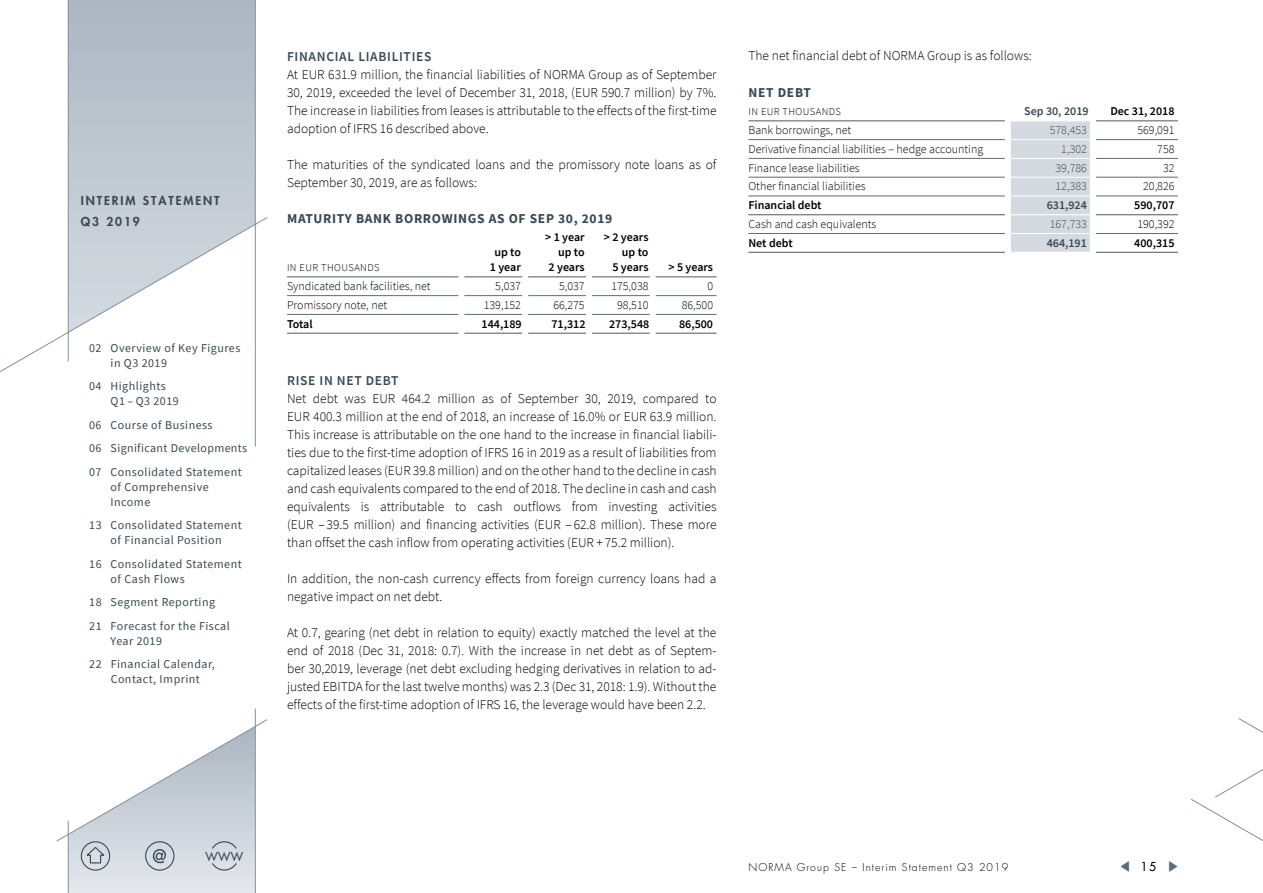
<style>
.page{position:relative;width:1263px;height:893px;background:#fff}
.page>*{position:absolute;margin:0;border:0;box-sizing:border-box;transform-origin:0 0}
.t1{font:300 13.5px/18px "Source Sans Pro";color:#000;text-align:justify}
.t2{font:700 13.5px "Source Sans Pro";letter-spacing:.05em;color:#394954}
.t3{font:600 13.5px "Source Sans Pro";letter-spacing:.05em;color:#394954}
.t4{font:13.5px "Source Sans Pro";color:#5d6c79;scale:.75 1}
.t5{font:12px/15px "Source Sans Pro";letter-spacing:.04em;color:#394954}
.t6{font:300 12px "Source Sans Pro";color:#000}
.t7{font:600 12px/15px "Source Sans Pro";color:#000;text-align:right}
.t8{font:300 12px "Source Sans Pro";color:#394954}
.t9{font:600 12px "Source Sans Pro";color:#394954}
.t10{font:800 12px/21px "Futura LT Pro";letter-spacing:.16em;color:#394954}
.t11{font:500 12px "Futura LT Pro";color:#394954}
.t12{font:300 10.5px "Futura LT Pro";letter-spacing:.1em;color:#000}
.t13{font:300 10.5px "Source Sans Pro";letter-spacing:.04em;color:#000}
.s1{font-family:"Futura LT Pro";font-weight:500;font-size:12px;color:#000}
</style>
<div class="page">
<hr style="left:255px;top:709px;width:1px;height:184px;background:#82909d">
<svg style="left:69px;top:0;width:186px;height:217px;background:#b9c2cb"></svg>
<hr style="left:68px;top:0;width:1px;height:361px;background:#82909d">
<svg style="left:0;top:217px;width:268px;height:162px"></svg>
<hr style="left:255px;top:0;width:1px;height:446px;background:#82909d">
<svg style="left:1238px;top:718px;width:25px;height:15px"></svg>
<svg style="left:1191px;top:769px;width:72px;height:72px"></svg>
<svg style="left:56px;top:719px;width:212px;height:174px"></svg>
<hr style="left:287px;top:276px;width:171px;height:1px;background:#5d6c79">
<hr style="left:464px;top:276px;width:58px;height:1px;background:#5d6c79">
<hr style="left:528px;top:276px;width:58px;height:1px;background:#5d6c79">
<hr style="left:592px;top:276px;width:58px;height:1px;background:#5d6c79">
<hr style="left:656px;top:276px;width:60px;height:1px;background:#5d6c79">
<hr style="left:287px;top:333px;width:171px;height:1px;background:#5d6c79">
<hr style="left:464px;top:333px;width:58px;height:1px;background:#5d6c79">
<hr style="left:528px;top:333px;width:58px;height:1px;background:#5d6c79">
<hr style="left:592px;top:333px;width:58px;height:1px;background:#5d6c79">
<hr style="left:656px;top:333px;width:60px;height:1px;background:#5d6c79">
<hr style="left:287px;top:295px;width:171px;height:1px;background:#5d6c79">
<hr style="left:464px;top:295px;width:58px;height:1px;background:#5d6c79">
<hr style="left:528px;top:295px;width:58px;height:1px;background:#5d6c79">
<hr style="left:592px;top:295px;width:58px;height:1px;background:#5d6c79">
<hr style="left:656px;top:295px;width:60px;height:1px;background:#5d6c79">
<hr style="left:287px;top:314px;width:171px;height:1px;background:#5d6c79">
<hr style="left:464px;top:314px;width:58px;height:1px;background:#5d6c79">
<hr style="left:528px;top:314px;width:58px;height:1px;background:#5d6c79">
<hr style="left:592px;top:314px;width:58px;height:1px;background:#5d6c79">
<hr style="left:656px;top:314px;width:60px;height:1px;background:#5d6c79">
<svg style="left:1008px;top:121px;width:88px;height:132px;background:#dadee3"></svg>
<hr style="left:748px;top:120px;width:257px;height:1px;background:#5d6c79">
<hr style="left:1096px;top:120px;width:82px;height:1px;background:#5d6c79">
<hr style="left:748px;top:214px;width:257px;height:1px;background:#5d6c79">
<hr style="left:1096px;top:214px;width:82px;height:1px;background:#5d6c79">
<hr style="left:748px;top:252px;width:257px;height:1px;background:#5d6c79">
<hr style="left:1096px;top:252px;width:82px;height:1px;background:#5d6c79">
<hr style="left:1011px;top:214px;width:79px;height:1px;background:#fff">
<hr style="left:1011px;top:252px;width:79px;height:1px;background:#fff">
<hr style="left:748px;top:139px;width:257px;height:1px;background:#5d6c79">
<hr style="left:1096px;top:139px;width:82px;height:1px;background:#5d6c79">
<hr style="left:748px;top:158px;width:257px;height:1px;background:#5d6c79">
<hr style="left:1096px;top:158px;width:82px;height:1px;background:#5d6c79">
<hr style="left:748px;top:177px;width:257px;height:1px;background:#5d6c79">
<hr style="left:1096px;top:177px;width:82px;height:1px;background:#5d6c79">
<hr style="left:748px;top:196px;width:257px;height:1px;background:#5d6c79">
<hr style="left:1096px;top:196px;width:82px;height:1px;background:#5d6c79">
<hr style="left:748px;top:233px;width:257px;height:1px;background:#5d6c79">
<hr style="left:1096px;top:233px;width:82px;height:1px;background:#5d6c79">
<hr style="left:1011px;top:139px;width:79px;height:1px;background:#fff">
<hr style="left:1011px;top:158px;width:79px;height:1px;background:#fff">
<hr style="left:1011px;top:177px;width:79px;height:1px;background:#fff">
<hr style="left:1011px;top:196px;width:79px;height:1px;background:#fff">
<hr style="left:1011px;top:233px;width:79px;height:1px;background:#fff">
<p class="t10" style="left:81px;top:189px;width:140px">INTERIM STATEMENT<br>Q3 2019</p>
<p class="t5" style="left:111px;top:340px;width:131px;text-indent:-21px">02 Overview of Key Figures in Q3 2019</p>
<p class="t5" style="left:111px;top:379px;width:70px;text-indent:-21px">04 Highlights<br>Q1 – Q3 2019</p>
<p class="t5" style="left:89px;top:413px;width:160px;line-height:23.5px">06 Course of Business<br>06 Significant Developments<br>07 Consolidated Statement</p>
<p class="t5" style="left:111px;top:479px;width:100px">of Comprehensive<br>Income</p>
<p class="t5" style="left:89px;top:518px;width:154px;text-align:center">13 Consolidated Statement of Financial Position</p>
<p class="t5" style="left:111px;top:556px;width:133px;text-indent:-21px">16 Consolidated Statement of Cash Flows</p>
<p class="t5" style="left:89px;top:590px;width:142px;line-height:23.5px">18 Segment Reporting<br>21 Forecast for the Fiscal</p>
<p class="t5" style="left:89px;top:629px;width:127px;line-height:23.5px;text-indent:21px">Year 2019<br>22 Financial Calendar,</p>
<p class="t5" style="left:111px;top:672px;width:91px">Contact, Imprint</p>
<p class="t3" style="left:287px;top:47px;width:146px">FINANCIAL LIABILITIES</p>
<p class="t1" style="left:287px;top:65px;width:431px">At EUR 631.9 million, the financial liabilities of NORMA Group as of September 30, 2019, exceeded the level of December 31, 2018, (EUR 590.7 million) by 7%.<br>The increase in liabilities from leases is attributable to the effects of the first-time adoption of IFRS 16 described above.</p>
<p class="t1" style="left:287px;top:155px;width:431px">The maturities of the syndicated loans and the promissory note loans as of<br>September 30, 2019, are as follows:</p>
<p class="t2" style="left:287px;top:209px;width:327px">MATURITY BANK BORROWINGS AS OF SEP 30, 2019</p>
<p class="t13" style="left:287px;top:261px;width:94px">IN EUR THOUSANDS</p>
<p class="t7" style="left:545px;top:230px;width:41px">&gt; 1 year up to<br>2 years</p>
<p class="t7" style="left:604px;top:230px;width:46px">&gt; 2 years up to<br>5 years</p>
<p class="t7" style="left:490px;top:245px;width:33px;text-align:center">up to<br>1 year</p>
<p class="t7" style="left:668px;top:260px;width:46px">&gt; 5 years</p>
<p class="t6" style="left:287px;top:279px;width:145px">Syndicated bank facilities, net</p>
<p class="t6" style="left:495px;top:279px;width:27px">5,037</p>
<p class="t6" style="left:559px;top:279px;width:27px">5,037</p>
<p class="t6" style="left:611px;top:279px;width:39px">175,038</p>
<p class="t6" style="left:707px;top:279px;width:7px">0</p>
<p class="t6" style="left:287px;top:298px;width:102px">Promissory note, net</p>
<p class="t6" style="left:484px;top:298px;width:39px">139,152</p>
<p class="t6" style="left:553px;top:298px;width:33px">66,275</p>
<p class="t6" style="left:617px;top:298px;width:33px">98,510</p>
<p class="t6" style="left:682px;top:298px;width:33px">86,500</p>
<p class="t7" style="left:287px;top:316px;width:27px">Total</p>
<p class="t7" style="left:481px;top:316px;width:42px">144,189</p>
<p class="t7" style="left:551px;top:316px;width:36px">71,312</p>
<p class="t7" style="left:609px;top:316px;width:42px">273,548</p>
<p class="t7" style="left:679px;top:316px;width:36px">86,500</p>
<p class="t3" style="left:287px;top:371px;width:113px">RISE IN NET DEBT</p>
<p class="t1" style="left:287px;top:389px;width:431px">Net debt was EUR 464.2 million as of September 30, 2019, compared to EUR 400.3 million at the end of 2018, an increase of 16.0% or EUR 63.9 million.<br>This increase is attributable on the one hand to the increase in financial liabili&shy;ties due to the first-time adoption of IFRS 16 in 2019 as a result of liabilities from capitalized leases (EUR 39.8 million) and on the other hand to the decline in cash and cash equivalents compared to the end of 2018. The decline in cash and cash equivalents is attributable to cash outflows from investing activities (EUR – 39.5 million) and financing activities (EUR – 62.8 million). These more than offset the cash inflow from operating activities (EUR + 75.2 million).</p>
<p class="t1" style="left:287px;top:569px;width:431px">In addition, the non-cash currency effects from foreign currency loans had a negative impact on net debt.</p>
<p class="t1" style="left:287px;top:623px;width:431px">At 0.7, gearing (net debt in relation to equity) exactly matched the level at the end of 2018 (Dec 31, 2018: 0.7). With the increase in net debt as of Septem&shy;ber 30,2019, leverage (net debt excluding hedging derivatives in relation to ad&shy;justed EBITDA for the last twelve months) was 2.3 (Dec 31, 2018: 1.9). Without the effects of the first-time adoption of IFRS 16, the leverage would have been 2.2.</p>
<p class="t1" style="left:748px;top:47px;width:285px">The net financial debt of NORMA Group is as follows:</p>
<p class="t2" style="left:748px;top:83px;width:64px">NET DEBT</p>
<p class="t13" style="left:748px;top:105px;width:94px">IN EUR THOUSANDS</p>
<p class="t9" style="left:1024px;top:103px;width:66px">Sep 30, 2019</p>
<p class="t7" style="left:1110px;top:104px;width:66px">Dec 31, 2018</p>
<p class="t6" style="left:748px;top:123px;width:104px">Bank borrowings, net</p>
<p class="t8" style="left:1050px;top:123px;width:39px">578,453</p>
<p class="t6" style="left:1137px;top:123px;width:39px">569,091</p>
<p class="t6" style="left:748px;top:142px;width:236px">Derivative financial liabilities – hedge accounting</p>
<p class="t8" style="left:1061px;top:142px;width:27px">1,302</p>
<p class="t6" style="left:1157px;top:142px;width:19px">758</p>
<p class="t6" style="left:748px;top:160px;width:113px">Finance lease liabilities</p>
<p class="t8" style="left:1055px;top:160px;width:33px">39,786</p>
<p class="t6" style="left:1163px;top:160px;width:13px">32</p>
<p class="t6" style="left:748px;top:179px;width:119px">Other financial liabilities</p>
<p class="t8" style="left:1055px;top:179px;width:33px">12,383</p>
<p class="t6" style="left:1143px;top:179px;width:33px">20,826</p>
<p class="t7" style="left:748px;top:198px;width:75px">Financial debt</p>
<p class="t9" style="left:1047px;top:197px;width:42px">631,924</p>
<p class="t7" style="left:1134px;top:198px;width:42px">590,707</p>
<p class="t6" style="left:748px;top:217px;width:130px">Cash and cash equivalents</p>
<p class="t8" style="left:1050px;top:217px;width:39px">167,733</p>
<p class="t6" style="left:1137px;top:217px;width:39px">190,392</p>
<p class="t7" style="left:748px;top:235px;width:46px">Net debt</p>
<p class="t9" style="left:1047px;top:235px;width:42px">464,191</p>
<p class="t7" style="left:1134px;top:235px;width:42px">400,315</p>
<p class="t11" style="left:205px;top:847px;width:39px">WWW</p>
<p class="t12" style="left:748px;top:860px;width:261px">NORMA Group SE – Interim Statement Q3 2019</p>
<p class="t4" style="left:1120px;top:858px;width:78px">◀ <span class="s1">15</span> ▶</p>
</div>
